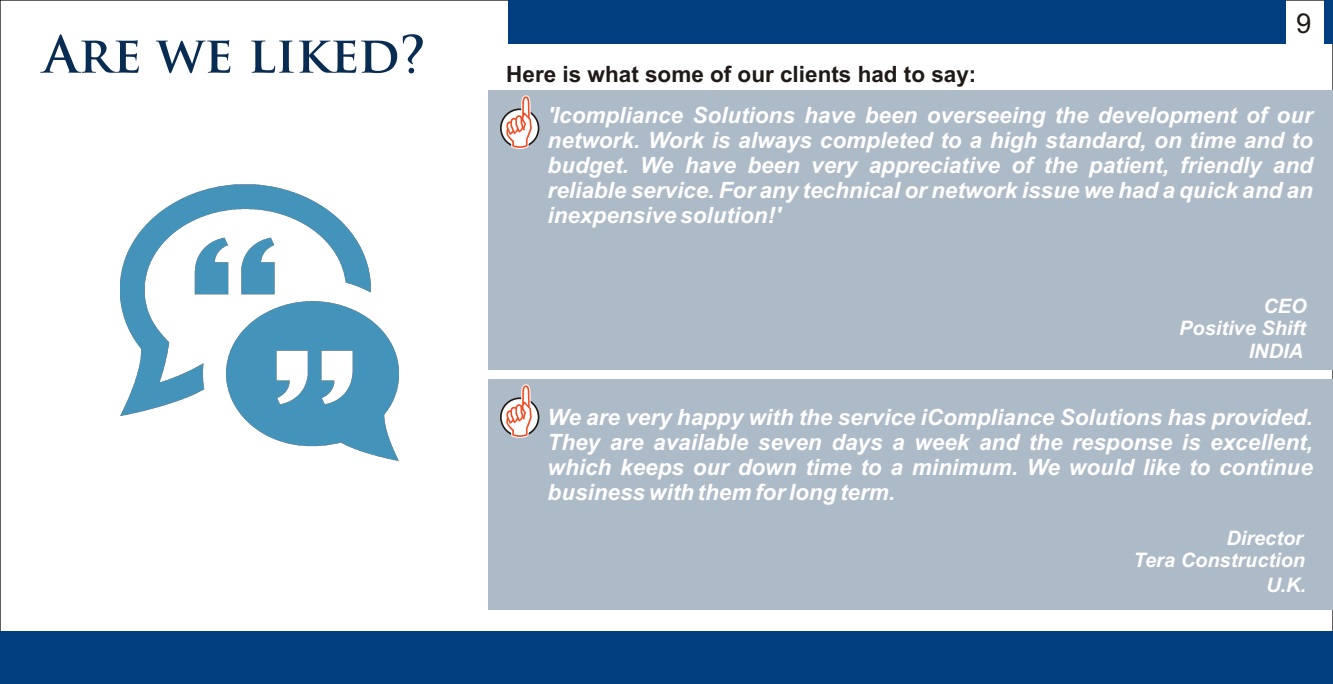
<style>
.page{position:relative;width:1333px;height:684px;background:#fff}
.page>*{position:absolute;margin:0;border:0;box-sizing:border-box;transform-origin:0 0}
.t1{font:700 50px "Trajan Pro";color:#092c52}
.t2{font:27.5px "Arial";color:#1f1a17}
.t3{font:italic 700 22.5px/25.2px "Arial";color:#fff;text-align:justify}
.t4{font:700 22.5px "Arial";color:#1f1a17}
.t5{font:italic 700 20px/22.8px "Arial";color:#fff;text-align:right}
</style>
<div class="page">
<div style="left:0;top:631px;width:1333px;height:53px;background:#003e80"></div>
<div style="left:488px;top:90px;width:845px;height:279px;background:#adbac7"></div>
<div style="left:488px;top:379px;width:845px;height:230px;background:#adbac7"></div>
<svg style="left:500px;top:108px;width:39px;height:40px"></svg>
<svg style="left:502px;top:110px;width:36px;height:36px"></svg>
<svg style="left:504px;top:95px;width:30px;height:54px"></svg>
<svg style="left:500px;top:397px;width:39px;height:40px"></svg>
<svg style="left:502px;top:399px;width:36px;height:36px"></svg>
<svg style="left:504px;top:384px;width:30px;height:54px"></svg>
<div style="left:508px;top:0;width:778px;height:43px;background:#003e80"></div>
<div style="left:1324px;top:0;width:8px;height:43px;background:#003e80"></div>
<img style="left:120px;top:184px;width:279px;height:277px">
<h1 class="t1" style="left:43px;top:35px;width:384px">Are we liked?</h1>
<p class="t4" style="left:506px;top:65px;width:472px">Here is what some of our clients had to say:</p>
<p class="t2" style="left:1296px;top:13px;width:17px">9</p>
<p class="t3" style="left:548px;top:104px;width:767px">'Icompliance Solutions have been overseeing the development of our network. Work is always completed to a high standard, on time and to budget. We have been very appreciative of the patient, friendly and reliable service. For any technical or network issue we had a quick and an inexpensive solution!'</p>
<p class="t5" style="left:1179px;top:296px;width:129px">CEO<br>Positive Shift<br>INDIA</p>
<p class="t3" style="left:548px;top:406px;width:767px">We are very happy with the service iCompliance Solutions has provided.<br>They are available seven days a week and the response is excellent, which keeps our down time to a minimum. We would like to continue business with them for long term.</p>
<p class="t5" style="left:1226px;top:528px;width:78px">Director</p>
<p class="t5" style="left:1134px;top:549px;width:174px;line-height:25px">Tera Construction<br>U.K.</p>
</div>
